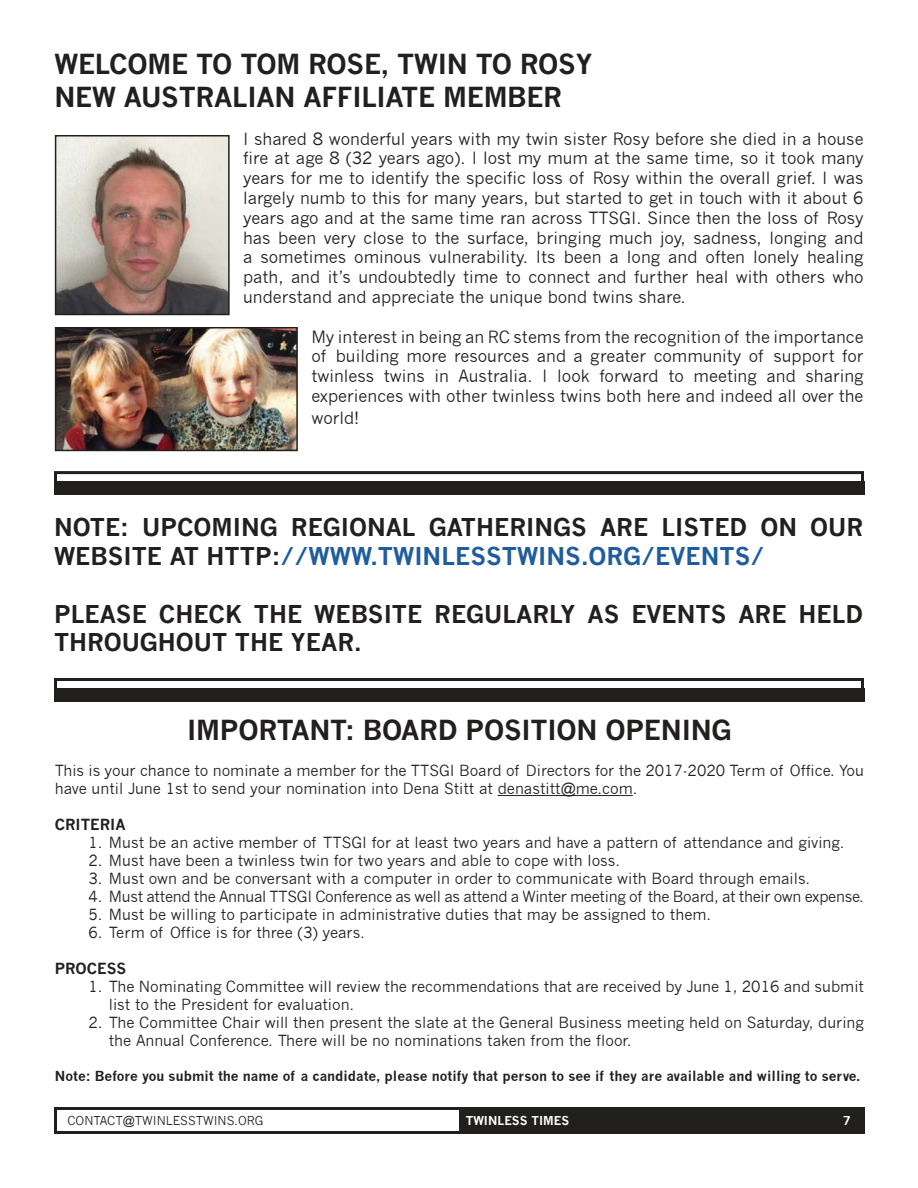
<style>
.page{position:relative;width:918px;height:1188px;background:#fff}
.page>*{position:absolute;margin:0;border:0;box-sizing:border-box;transform-origin:0 0}
.t1{font:700 27px/32.4px "News Gothic";letter-spacing:-.01em;color:#221f1f}
.t2{font:700 24px/28.8px "News Gothic";color:#221f1f}
.t3{font:16.5px/19.8px "News Gothic";color:#221f1f;text-align:justify}
.t4{font:15px/18px "News Gothic";color:#221f1f}
.t5{font:15px "News Gothic";letter-spacing:-.02em;color:#221f1f}
.t6{font:700 15px "News Gothic";color:#221f1f}
.t7{font:700 13.5px "News Gothic";color:#221f1f}
.t8{font:12px "News Gothic";color:#221f1f}
.t9{font:700 12px "News Gothic";color:#fff}
.s1{color:#1f5d9e}
</style>
<div class="page">
<div style="left:459px;top:1107px;width:405px;height:27px;background:#221f1f"></div>
<div style="left:54px;top:1107px;width:408px;height:27px;border:3px solid #221f1f"></div>
<img style="left:58px;top:138px;width:169px;height:174px">
<div style="left:55px;top:135px;width:175px;height:180px;border:2px solid #221f1f"></div>
<div style="left:54px;top:678px;width:810px;height:13px;border:3px solid #221f1f"></div>
<div style="left:54px;top:688px;width:810px;height:14px;background:#221f1f"></div>
<hr style="left:498px;top:795px;width:135px;height:1px;background:#221f1f">
<img style="left:58px;top:330px;width:237px;height:118px">
<div style="left:55px;top:327px;width:243px;height:124px;border:2px solid #221f1f"></div>
<div style="left:54px;top:471px;width:810px;height:14px;border:3px solid #221f1f"></div>
<div style="left:54px;top:482px;width:810px;height:13px;background:#221f1f"></div>
<h1 class="t1" style="left:54px;top:50px;width:540px">WELCOME TO TOM ROSE, TWIN TO ROSY<br>NEW AUSTRALIAN AFFILIATE MEMBER</h1>
<p class="t3" style="left:243px;top:130px;width:622px">I shared 8 wonderful years with my twin sister Rosy before she died in a house fire at age 8 (32 years ago). I lost my mum at the same time, so it took many years for me to identify the specific loss of Rosy within the overall grief. I was largely numb to this for many years, but started to get in touch with it about 6 years ago and at the same time ran across TTSGI. Since then the loss of Rosy has been very close to the surface, bringing much joy, sadness, longing and a sometimes ominous vulnerability. Its been a long and often lonely healing path, and it’s undoubtedly time to connect and further heal with others who understand and appreciate the unique bond twins share.</p>
<p class="t3" style="left:311px;top:328px;width:554px">My interest in being an RC stems from the recognition of the importance of building more resources and a greater community of support for twinless twins in Australia. I look forward to meeting and sharing experiences with other twinless twins both here and indeed all over the</p>
<p class="t3" style="left:311px;top:409px;width:50px">world!</p>
<h2 class="t2" style="left:54px;top:515px;width:811px">NOTE: UPCOMING REGIONAL GATHERINGS ARE LISTED ON OUR<br>WEBSITE AT HTTP:<span class="s1">//WWW.TWINLESSTWINS.ORG/EVENTS/</span></h2>
<h2 class="t2" style="left:54px;top:601px;width:811px">PLEASE CHECK THE WEBSITE REGULARLY AS EVENTS ARE HELD<br>THROUGHOUT THE YEAR.</h2>
<h1 class="t1" style="left:187px;top:716px;width:546px">IMPORTANT: BOARD POSITION OPENING</h1>
<p class="t4" style="left:55px;top:763px;width:811px">This is your chance to nominate a member for the TTSGI Board of Directors for the 2017-2020 Term of Office. You have until June 1st to send your nomination into Dena Stitt at denastitt@me.com.</p>
<p class="t6" style="left:55px;top:819px;width:72px">CRITERIA</p>
<p class="t4" style="left:89px;top:835px;width:757px">1. Must be an active member of TTSGI for at least two years and have a pattern of attendance and giving.</p>
<p class="t4" style="left:89px;top:853px;width:533px">2. Must have been a twinless twin for two years and able to cope with loss.</p>
<p class="t4" style="left:89px;top:871px;width:723px">3. Must own and be conversant with a computer in order to communicate with Board through emails.</p>
<p class="t5" style="left:89px;top:891px;width:777px">4. Must attend the Annual TTSGI Conference as well as attend a Winter meeting of the Board, at their own expense.</p>
<p class="t4" style="left:89px;top:907px;width:624px">5. Must be willing to participate in administrative duties that may be assigned to them.</p>
<p class="t4" style="left:89px;top:925px;width:278px">6. Term of Office is for three (3) years.</p>
<p class="t6" style="left:55px;top:963px;width:73px">PROCESS</p>
<p class="t4" style="left:109px;top:979px;width:757px;text-indent:-20px">1. The Nominating Committee will review the recommendations that are received by June 1, 2016 and submit list to the President for evaluation.</p>
<p class="t4" style="left:109px;top:1015px;width:757px;text-indent:-20px">2. The Committee Chair will then present the slate at the General Business meeting held on Saturday, during the Annual Conference. There will be no nominations taken from the floor.</p>
<p class="t7" style="left:55px;top:1070px;width:807px">Note: Before you submit the name of a candidate, please notify that person to see if they are available and willing to serve.</p>
<p class="t8" style="left:67px;top:1116px;width:197px">CONTACT@TWINLESSTWINS.ORG</p>
<p class="t9" style="left:466px;top:1114px;width:105px">TWINLESS TIMES</p>
<p class="t9" style="left:843px;top:1115px;width:9px">7</p>
</div>
